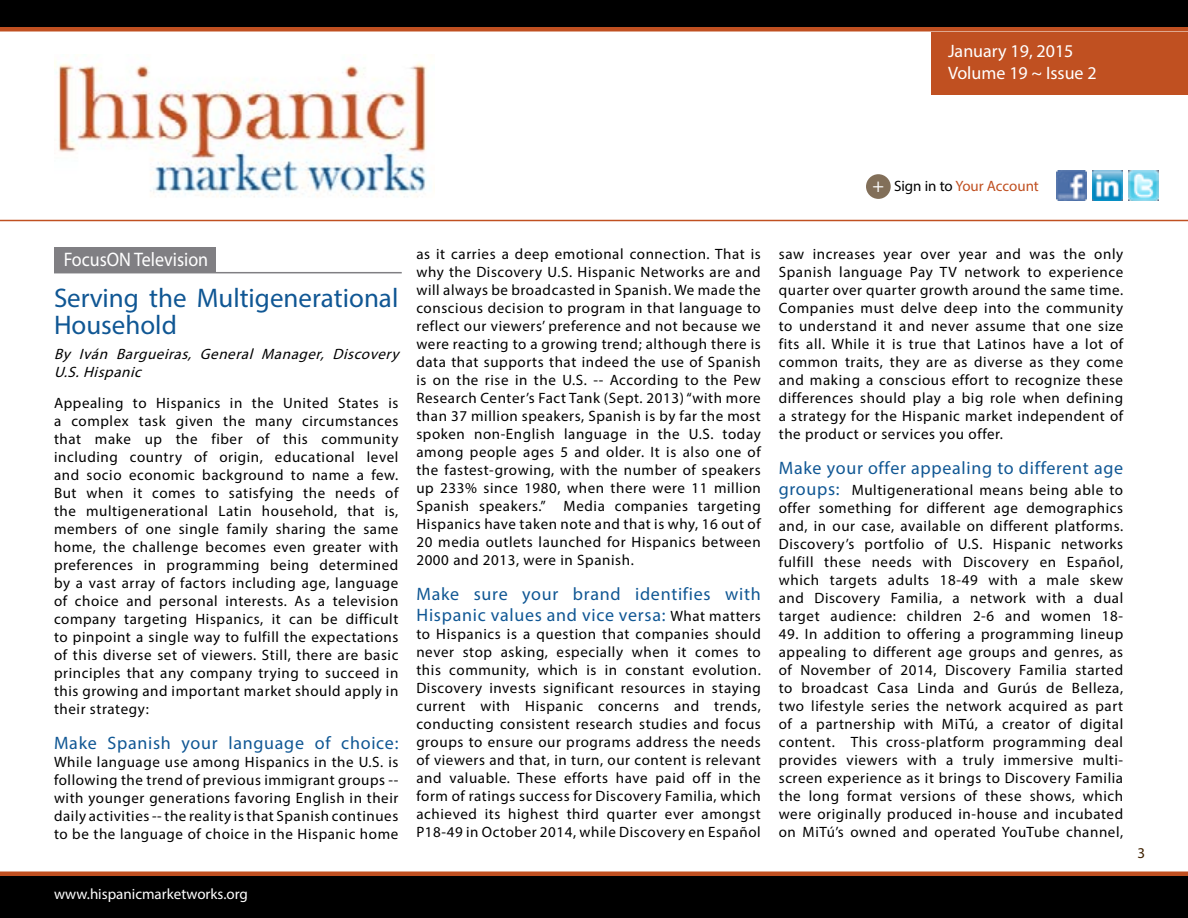
<style>
.page{position:relative;width:1188px;height:918px;background:#fff}
.page>*{position:absolute;margin:0;border:0;box-sizing:border-box;transform-origin:0 0}
.t1{font:27px/27px "Myriad Pro";color:#105794}
.t2{font:19.65px "Myriad Pro";color:#fff;scale:.92 1}
.t3{font:18px/21.6px "Myriad Pro";letter-spacing:.04em;color:#105794}
.t4{font:18px/21.6px "Myriad Pro";color:#fff}
.t5{font:15px/18px "Myriad Pro";letter-spacing:.04em;color:#000;text-align:justify}
.t6{font:italic 15px/18px "Myriad Pro";color:#000}
.t7{font:15px "Myriad Pro";color:#fff}
.t8{font:15px "Myriad Pro";color:#c05021}
.t9{font:15px "Myriad Pro";color:#3f2100}
.s1{font-size:19.5px;color:#fff}
.s2{color:#000}
.s3{font-size:15px;color:#000}
.s4{font-size:18px;color:#105794}
</style>
<div class="page">
<div style="left:0;top:874px;width:1188px;height:44px;background:#000"></div>
<hr style="left:0;top:872px;width:1188px;height:4px;background:#c05021">
<div style="left:0;top:27px;width:1188px;height:5px;background:#c05021"></div>
<div style="left:932px;top:32px;width:256px;height:62px;background:#c05021"></div>
<img style="left:1057px;top:170px;width:30px;height:30px">
<img style="left:1129px;top:170px;width:30px;height:30px">
<img style="left:1093px;top:170px;width:30px;height:30px">
<div style="left:866px;top:174px;width:25px;height:25px;background:#826f59;border-radius:50%"></div>
<div style="left:0;top:0;width:1188px;height:27px;background:#000"></div>
<hr style="left:0;top:220px;width:1188px;height:1px;background:#c05021">
<img style="left:54px;top:54px;width:381px;height:144px">
<div style="left:54px;top:247px;width:162px;height:26px;background:#807f83"></div>
<hr style="left:54px;top:272px;width:348px;height:1px;background:#807f83">
<p class="t4" style="left:948px;top:40px;width:150px">January 19, 2015<br>Volume 19 ~ Issue 2</p>
<p class="t8" style="left:872px;top:177px;width:168px"><span class="s1">+</span> <span class="s2">Sign in to</span> Your Account</p>
<h2 class="t2" style="left:64px;top:248px;width:159px">FocusON Television</h2>
<h1 class="t1" style="left:54px;top:284px;width:346px">Serving the Multigenerational<br>Household</h1>
<p class="t6" style="left:54px;top:344px;width:351px">By Iván Bargueiras, General Manager, Discovery<br>U.S.Hispanic</p>
<p class="t5" style="left:54px;top:394px;width:346px">Appealing to Hispanics in the United States is a complex task given the many circumstances that make up the fiber of this community including country of origin, educational level and socio economic background to name a few.<br>But when it comes to satisfying the needs of the multigenerational Latin household, that is, members of one single family sharing the same home, the challenge becomes even greater with preferences in programming being determined by a vast array of factors including age, language of choice and personal interests. As a television company targeting Hispanics, it can be difficult to pinpoint a single way to fulfill the expectations of this diverse set of viewers. Still, there are basic principles that any company trying to succeed in this growing and important market should apply in their strategy:</p>
<p class="t3" style="left:54px;top:732px;width:346px">Make Spanish your language of choice:</p>
<p class="t5" style="left:54px;top:753px;width:346px">While language use among Hispanics in the U.S. is following the trend of previous immigrant groups -- with younger generations favoring English in their daily activities -- the reality is that Spanish continues to be the language of choice in the Hispanic home</p>
<p class="t5" style="left:416px;top:244px;width:346px">as it carries a deep emotional connection. That is why the Discovery U.S. Hispanic Networks are and will always be broadcasted in Spanish. We made the conscious decision to program in that language to reflect our viewers’ preference and not because we were reacting to a growing trend; although there is data that supports that indeed the use of Spanish is on the rise in the U.S. -- According to the Pew Research Center’s Fact Tank (Sept. 2013) “with more than 37 million speakers, Spanish is by far the most spoken non-English language in the U.S. today among people ages 5 and older. It is also one of the fastest-growing, with the number of speakers up 233% since 1980, when there were 11 million Spanish speakers.” Media companies targeting Hispanics have taken note and that is why, 16 out of 20 media outlets launched for Hispanics between 2000 and 2013, were in Spanish.</p>
<p class="t3" style="left:416px;top:583px;width:346px">Make sure your brand identifies with<br>Hispanic values and vice versa: <span class="s3">What matters</span></p>
<p class="t5" style="left:416px;top:625px;width:346px">to Hispanics is a question that companies should never stop asking, especially when it comes to this community, which is in constant evolution.<br>Discovery invests significant resources in staying current with Hispanic concerns and trends, conducting consistent research studies and focus groups to ensure our programs address the needs of viewers and that, in turn, our content is relevant and valuable. These efforts have paid off in the form of ratings success for Discovery Familia, which achieved its highest third quarter ever amongst P18-49 in October 2014, while Discovery en Español</p>
<p class="t7" style="left:54px;top:884px;width:195px">www.hispanicmarketworks.org</p>
<p class="t5" style="left:779px;top:244px;width:346px">saw increases year over year and was the only Spanish language Pay TV network to experience quarter over quarter growth around the same time.<br>Companies must delve deep into the community to understand it and never assume that one size fits all. While it is true that Latinos have a lot of common traits, they are as diverse as they come and making a conscious effort to recognize these differences should play a big role when defining a strategy for the Hispanic market independent of the product or services you offer.</p>
<p class="t3" style="left:779px;top:457px;width:346px">Make your offer appealing to different age</p>
<p class="t5" style="left:779px;top:481px;width:346px"><span class="s4">groups:</span> Multigenerational means being able to offer something for different age demographics and, in our case, available on different platforms.<br>Discovery’s portfolio of U.S. Hispanic networks fulfill these needs with Discovery en Español, which targets adults 18-49 with a male skew and Discovery Familia, a network with a dual target audience: children 2-6 and women 18-</p>
<p class="t5" style="left:779px;top:625px;width:346px">49. In addition to offering a programming lineup appealing to different age groups and genres, as of November of 2014, Discovery Familia started to broadcast Casa Linda and Gurús de Belleza, two lifestyle series the network acquired as part of a partnership with MiTú, a creator of digital content. This cross-platform programming deal provides viewers with a truly immersive multi&shy;screen experience as it brings to Discovery Familia the long format versions of these shows, which were originally produced in-house and incubated on MiTú’s owned and operated YouTube channel,</p>
<p class="t9" style="left:1137px;top:844px;width:9px">3</p>
</div>
